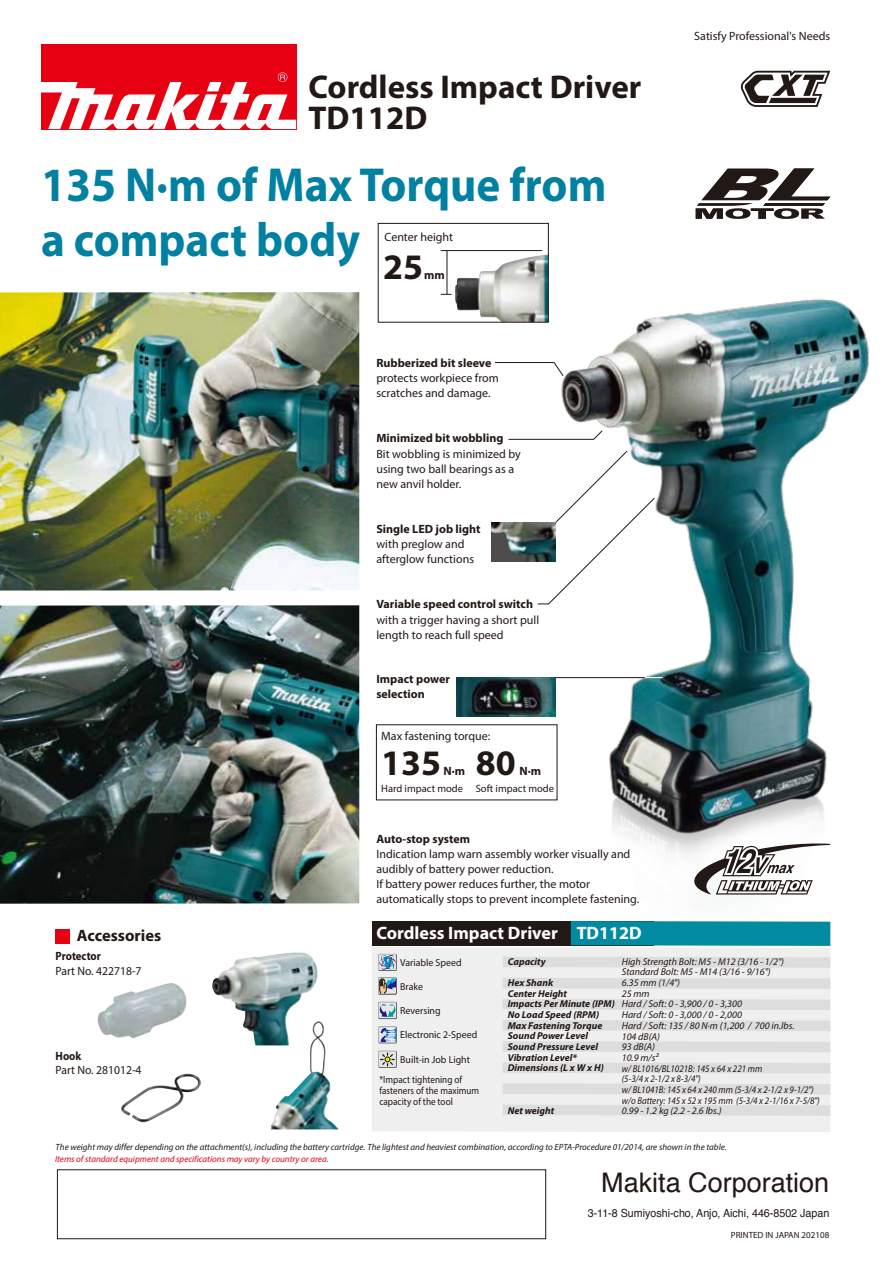
<style>
.page{position:relative;width:893px;height:1263px;background:#fff}
.page>*{position:absolute;margin:0;border:0;box-sizing:border-box;transform-origin:0 0}
.t1{font:700 48px/55.5px "Myriad Pro";color:#0081a2;scale:.94 1}
.t2{font:700 36px "Myriad Pro";color:#221815}
.t3{font:700 33px "Myriad Pro";color:#221815}
.t4{font:27px "Helvetica";color:#221815}
.t5{font:700 18px "Myriad Pro";color:#fff}
.t6{font:700 16.5px "Myriad Pro";color:#221815}
.t7{font:12px/15px "Myriad Pro";color:#221815}
.t8{font:700 12px/15px "Myriad Pro";color:#221815}
.t9{font:700 12px "Myriad Pro";color:#221815;scale:.9 1}
.t10{font:11.25px "Helvetica";color:#221815;scale:.95 1}
.t11{font:10.5px "Myriad Pro";color:#221815}
.t12{font:10.2px/20.4px "Myriad Pro";color:#221815}
.t13{font:10.2px/10.6px "Myriad Pro";color:#221815;scale:.9 1}
.t14{font:italic 10.05px/10.6px "Myriad Pro";color:#221815}
.t15{font:italic 700 10.05px/10.6px "Myriad Pro";color:#221815}
.t16{font:italic 9px "Myriad Pro";color:#221815}
.t17{font:italic 9px "Myriad Pro";color:#e60012}
.t18{font:9px "Myriad Pro";color:#221815}
</style>
<div class="page">
<img style="left:0;top:292px;width:359px;height:298px">
<img style="left:0;top:605px;width:359px;height:299px">
<div style="left:372px;top:947px;width:458px;height:185px;background:#efefef"></div>
<div style="left:57px;top:1169px;width:489px;height:70px;background:#fff;border:1px solid #221815"></div>
<div style="left:41px;top:44px;width:255px;height:85px;background:#e60012"></div>
<svg style="left:41px;top:72px;width:255px;height:57px"></svg>
<img style="left:541px;top:299px;width:328px;height:666px">
<img style="left:98px;top:983px;width:89px;height:55px">
<img style="left:212px;top:952px;width:106px;height:93px">
<img style="left:121px;top:1073px;width:80px;height:49px">
<img style="left:270px;top:1021px;width:69px;height:108px">
<svg style="left:508px;top:430px;width:95px;height:10px"></svg>
<svg style="left:495px;top:362px;width:69px;height:15px"></svg>
<svg style="left:537px;top:450px;width:118px;height:155px"></svg>
<svg style="left:696px;top:168px;width:134px;height:51px"></svg>
<svg style="left:555px;top:677px;width:108px;height:11px"></svg>
<img style="left:456px;top:677px;width:99px;height:40px">
<img style="left:492px;top:522px;width:63px;height:40px">
<img style="left:455px;top:254px;width:92px;height:67px">
<div style="left:378px;top:223px;width:171px;height:100px;border:1px solid #221815"></div>
<hr style="left:441px;top:250px;width:101px;height:1px;background:#221815">
<hr style="left:447px;top:251px;width:1px;height:43px;background:#221815">
<div style="left:372px;top:921px;width:281px;height:24px;background:#221815"></div>
<svg style="left:571px;top:921px;width:259px;height:25px"></svg>
<div style="left:56px;top:929px;width:14px;height:15px;background:#e60012"></div>
<svg style="left:378px;top:954px;width:19px;height:17px"></svg>
<svg style="left:378px;top:954px;width:18px;height:17px"></svg>
<div style="left:503px;top:957px;width:327px;height:11px;background:#dcdddd"></div>
<div style="left:503px;top:978px;width:327px;height:11px;background:#dcdddd"></div>
<div style="left:503px;top:999px;width:327px;height:11px;background:#dcdddd"></div>
<div style="left:503px;top:1020px;width:327px;height:11px;background:#dcdddd"></div>
<div style="left:503px;top:1041px;width:327px;height:11px;background:#dcdddd"></div>
<svg style="left:503px;top:1062px;width:327px;height:11px"></svg>
<svg style="left:503px;top:1083px;width:327px;height:11px"></svg>
<div style="left:503px;top:1105px;width:327px;height:11px;background:#dcdddd"></div>
<div style="left:378px;top:977px;width:19px;height:17px;background:#656464"></div>
<svg style="left:378px;top:977px;width:18px;height:17px"></svg>
<svg style="left:378px;top:1002px;width:19px;height:17px"></svg>
<svg style="left:378px;top:1002px;width:18px;height:16px"></svg>
<svg style="left:378px;top:1026px;width:19px;height:17px"></svg>
<svg style="left:378px;top:1051px;width:19px;height:17px"></svg>
<svg style="left:378px;top:1051px;width:18px;height:16px"></svg>
<svg style="left:740px;top:71px;width:90px;height:36px"></svg>
<svg style="left:693px;top:843px;width:137px;height:51px"></svg>
<h3 class="t3" style="left:309px;top:65px;width:334px">Cordless Impact Driver</h3>
<h3 class="t3" style="left:308px;top:97px;width:120px">TD112D</h3>
<h1 class="t1" style="left:41px;top:155px;width:603px">135 N·m of Max Torque from a compact body</h1>
<p class="t7" style="left:385px;top:230px;width:70px">Center height</p>
<h2 class="t2" style="left:383px;top:244px;width:41px">25</h2>
<p class="t8" style="left:424px;top:267px;width:22px">mm</p>
<p class="t8" style="left:376px;top:355px;width:117px">Rubberized bit sleeve</p>
<p class="t7" style="left:376px;top:370px;width:124px">protects workpiece from scratches and damage.</p>
<p class="t8" style="left:376px;top:430px;width:129px">Minimized bit wobbling</p>
<p class="t7" style="left:376px;top:446px;width:146px">Bit wobbling is minimized by using two ball bearings as a new anvil holder.</p>
<p class="t8" style="left:376px;top:521px;width:106px">Single LED job light</p>
<p class="t7" style="left:376px;top:537px;width:99px">with preglow and afterglow functions</p>
<p class="t8" style="left:376px;top:596px;width:158px">Variable speed control switch</p>
<p class="t7" style="left:376px;top:612px;width:164px">with a trigger having a short pull length to reach full speed</p>
<p class="t8" style="left:376px;top:671px;width:75px">Impact power selection</p>
<p class="t7" style="left:381px;top:728px;width:111px">Max fastening torque:</p>
<h2 class="t2" style="left:381px;top:739px;width:61px">135</h2>
<p class="t8" style="left:443px;top:763px;width:23px">N·m</p>
<h2 class="t2" style="left:476px;top:739px;width:41px">80</h2>
<p class="t8" style="left:519px;top:763px;width:23px">N·m</p>
<p class="t11" style="left:381px;top:782px;width:83px">Hard impact mode</p>
<p class="t11" style="left:476px;top:782px;width:80px">Soft impact mode</p>
<p class="t8" style="left:376px;top:831px;width:95px">Auto-stop system</p>
<p class="t7" style="left:376px;top:847px;width:264px">Indication lamp warn assembly worker visually and audibly of battery power reduction.<br>If battery power reduces further, the motor automatically stops to prevent incomplete fastening.</p>
<p class="t7" style="left:694px;top:28px;width:138px">Satisfy Professional's Needs</p>
<h3 class="t6" style="left:77px;top:925px;width:86px">Accessories</h3>
<p class="t9" style="left:56px;top:948px;width:52px">Protector</p>
<p class="t7" style="left:56px;top:964px;width:87px">Part No. 422718-7</p>
<p class="t9" style="left:56px;top:1048px;width:30px">Hook</p>
<p class="t7" style="left:56px;top:1062px;width:87px">Part No. 281012-4</p>
<h3 class="t5" style="left:376px;top:921px;width:183px">Cordless Impact Driver</h3>
<p class="t12" style="left:400px;top:952px;width:63px">Variable Speed</p>
<h3 class="t5" style="left:577px;top:921px;width:66px">TD112D</h3>
<p class="t14" style="left:622px;top:956px;width:199px">High Strength Bolt: M5 - M12 (3/16 - 1/2")<br>Standard Bolt: M5 - M14 (3/16 - 9/16")<br>6.35 mm (1/4")<br>25 mm<br>Hard / Soft: 0 - 3,900 / 0 - 3,300<br>Hard / Soft: 0 - 3,000 / 0 - 2,000<br>Hard / Soft: 135 / 80 N·m (1,200 / 700 in.lbs.<br>104 dB(A)<br>93 dB(A)<br>10.9 m/s²<br>w/ BL1016/BL1021B: 145 x 64 x 221 mm<br>(5-3/4 x 2-1/2 x 8-3/4")<br>w/ BL1041B: 145 x 64 x 240 mm (5-3/4 x 2-1/2 x 9-1/2") w/o Battery: 145 x 52 x 195 mm (5-3/4 x 2-1/16 x 7-5/8")<br>0.99 - 1.2 kg (2.2 - 2.6 lbs.)</p>
<p class="t15" style="left:508px;top:950px;width:47px;line-height:21.3px">Capacity<br>Hex Shank</p>
<p class="t15" style="left:508px;top:988px;width:109px">Center Height<br>Impacts Per Minute (IPM)<br>No Load Speed (RPM)<br>Max Fastening Torque<br>Sound Power Level<br>Sound Pressure Level<br>Vibration Level*<br>Dimensions (L x W x H)</p>
<p class="t15" style="left:508px;top:1105px;width:48px">Net weight</p>
<p class="t12" style="left:400px;top:976px;width:24px">Brake</p>
<p class="t12" style="left:400px;top:1000px;width:42px">Reversing</p>
<p class="t12" style="left:400px;top:1025px;width:79px">Electronic 2-Speed</p>
<p class="t12" style="left:379px;top:1049px;width:92px;text-indent:21px">Built-in Job Light *Impact tightening of</p>
<p class="t13" style="left:379px;top:1085px;width:112px">fasteners of the maximum capacity of the tool</p>
<p class="t16" style="left:56px;top:1142px;width:672px">The weight may differ depending on the attachment(s), including the battery cartridge. The lightest and heaviest combination, according to EPTA-Procedure 01/2014, are shown in the table.</p>
<p class="t17" style="left:55px;top:1153px;width:275px">Items of standard equipment and specifications may vary by country or area.</p>
<h3 class="t4" style="left:601px;top:1161px;width:230px">Makita Corporation</h3>
<p class="t10" style="left:588px;top:1204px;width:256px">3-11-8 Sumiyoshi-cho, Anjo, Aichi, 446-8502 Japan</p>
<p class="t18" style="left:731px;top:1229px;width:100px">PRINTED IN JAPAN 202108</p>
</div>
